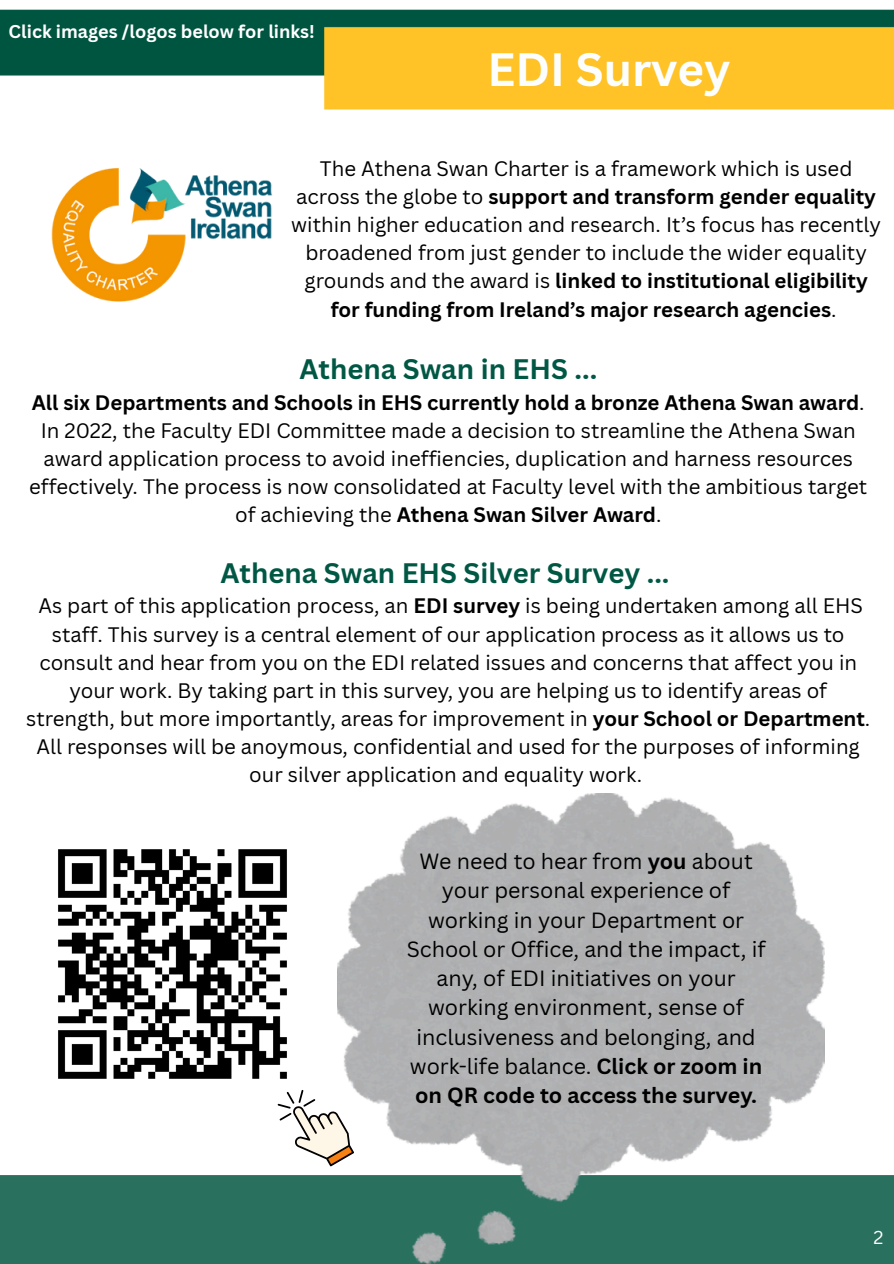
<style>
.page{position:relative;width:894px;height:1264px;background:#fff}
.page>*{position:absolute;margin:0;border:0;box-sizing:border-box;transform-origin:0 0}
.t1{font:700 45.45px "Canva Sans";color:#fcfefe}
.t2{font:700 27.45px "Canva Sans";color:#005844}
.t3{font:21.45px/29.2px "Canva Sans";color:#000;text-align:center}
.t4{font:20.4px/28.2px "Canva Sans";color:#000;text-align:center}
.t5{font:18.15px "Canva Sans";color:#fff}
.t6{font:700 18px "Canva Sans";color:#fff}
.s1{font-weight:700}
</style>
<div class="page">
<img style="left:0;top:9px;width:893px;height:101px">
<div style="left:0;top:1175px;width:893px;height:88px;background:#29705f"></div>
<img style="left:51px;top:168px;width:222px;height:134px">
<img style="left:338px;top:793px;width:486px;height:470px">
<img style="left:58px;top:849px;width:229px;height:230px">
<svg style="left:277px;top:1089px;width:77px;height:77px"></svg>
<h2 class="t6" style="left:9px;top:19px;width:307px">Click images /logos below for links!</h2>
<p class="t1" style="left:487px;top:37px;width:244px">EDI Survey</p>
<p class="t4" style="left:291px;top:154px;width:591px">The Athena Swan Charter is a framework which is used across the globe to <span class="s1">support and transform gender equality </span>within higher education and research. It’s focus has recently broadened from just gender to include the wider equality grounds and the award is <span class="s1">linked to institutional eligibility for funding from Ireland’s major research agencies</span>.</p>
<p class="t2" style="left:299px;top:350px;width:299px">Athena Swan in EHS ...</p>
<p class="t4" style="left:29px;top:388px;width:839px"><span class="s1">All six Departments and Schools in EHS currently hold a bronze Athena Swan award</span>.<br>In 2022, the Faculty EDI Committee made a decision to streamline the Athena Swan award application process to avoid ineffiencies, duplication and harness resources effectively. The process is now consolidated at Faculty level with the ambitious target of achieving the <span class="s1">Athena Swan Silver Award</span>.</p>
<h1 class="t2" style="left:220px;top:553px;width:450px">Athena Swan EHS Silver Survey ...</h1>
<h1 class="t4" style="left:26px;top:591px;width:845px">As part of this application process, an <span class="s1">EDI survey</span> is being undertaken among all EHS staff. This survey is a central element of our application process as it allows us to consult and hear from you on the EDI related issues and concerns that affect you in your work. By taking part in this survey, you are helping us to identify areas of strength, but more importantly, areas for improvement in <span class="s1">your School or Department</span>.<br>All responses will be anoymous, confidential and used for the purposes of informing our silver application and equality work.</h1>
<h2 class="t3" style="left:406px;top:846px;width:360px">We need to hear from <span class="s1">you</span> about your personal experience of working in your Department or<br>School or Office, and the impact, if any, of EDI initiatives on your working environment, sense of inclusiveness and belonging, and work-life balance. <span class="s1">Click or zoom in on QR code to access the survey.</span></h2>
<h2 class="t5" style="left:873px;top:1224px;width:11px">2</h2>
</div>
